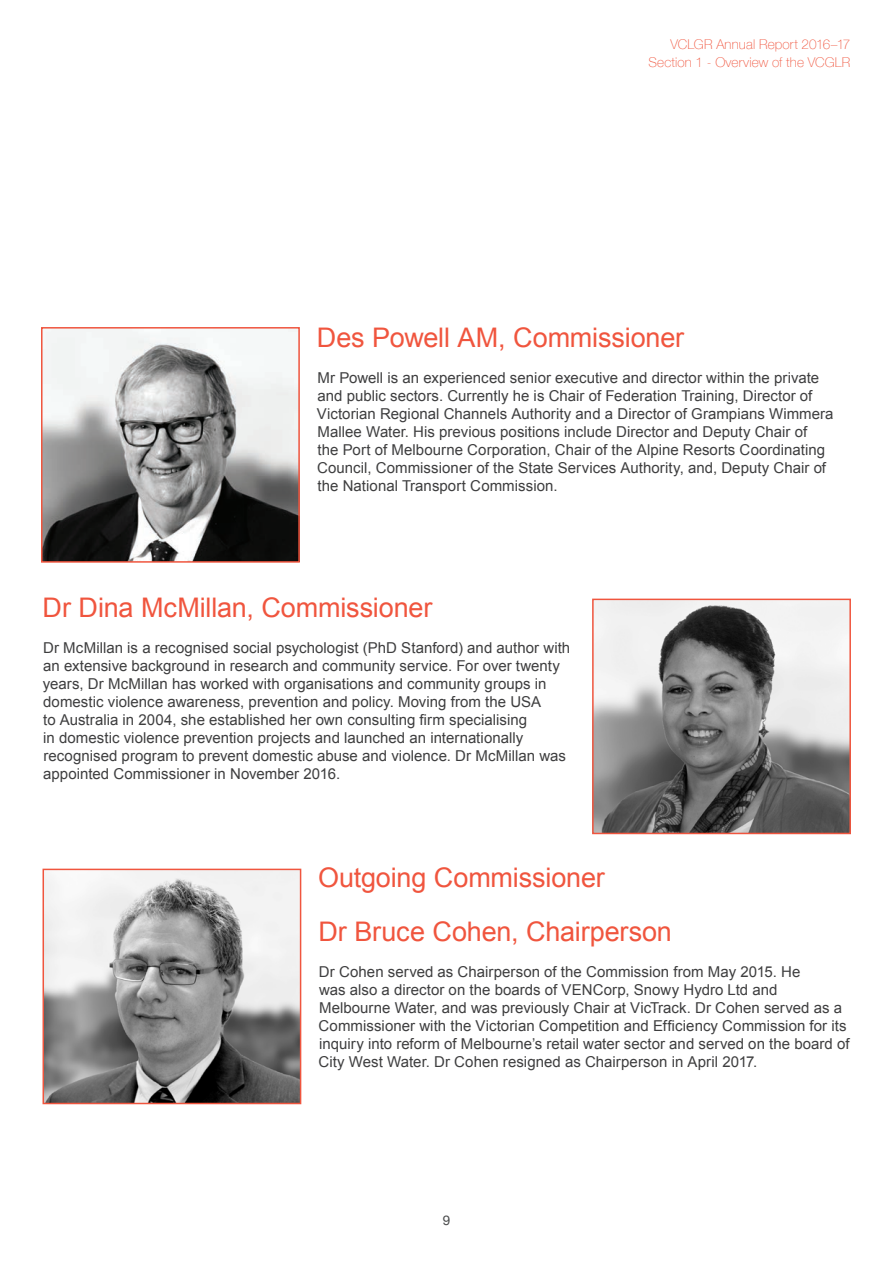
<style>
.page{position:relative;width:893px;height:1263px;background:#fff}
.page>*{position:absolute;margin:0;border:0;box-sizing:border-box;transform-origin:0 0}
.Sub_heading{font:27px "Arial";letter-spacing:-.005em;color:#f0553e}
.Body_copy{font:15px/18px "Arial";letter-spacing:.005em;color:#3e3e3f}
.t1{font:100 13.5px/18px "Helvetica Neue";letter-spacing:.01em;color:#f0553e;text-align:right}
.t2{font:13.5px "Helvetica Neue";color:#4b4c4d}
</style>
<div class="page">
<img style="left:44px;top:330px;width:253px;height:230px">
<img style="left:595px;top:602px;width:253px;height:229px">
<div style="left:41px;top:327px;width:259px;height:236px;border:2px solid #f0553e"></div>
<div style="left:592px;top:599px;width:259px;height:235px;border:2px solid #f0553e"></div>
<img style="left:46px;top:872px;width:252px;height:229px">
<div style="left:43px;top:869px;width:258px;height:235px;border:2px solid #f0553e"></div>
<p class="t1" style="left:649px;top:35px;width:203px">VCLGR Annual Report 2016–17<br>Section 1 - Overview of the VCGLR</p>
<h2 class="Sub_heading" style="left:317px;top:319px;width:369px">Des Powell AM, Commissioner</h2>
<p class="Body_copy" style="left:317px;top:368px;width:518px">Mr Powell is an experienced senior executive and director within the private and public sectors. Currently he is Chair of Federation Training, Director of Victorian Regional Channels Authority and a Director of Grampians Wimmera Mallee Water. His previous positions include Director and Deputy Chair of<br>the Port of Melbourne Corporation, Chair of the Alpine Resorts Coordinating Council, Commissioner of the State Services Authority, and, Deputy Chair of the National Transport Commission.</p>
<h2 class="Sub_heading" style="left:43px;top:589px;width:391px">Dr Dina McMillan, Commissioner</h2>
<p class="Body_copy" style="left:43px;top:638px;width:529px">Dr McMillan is a recognised social psychologist (PhD Stanford) and author with an extensive background in research and community service. For over twenty years, Dr McMillan has worked with organisations and community groups in domestic violence awareness, prevention and policy. Moving from the USA<br>to Australia in 2004, she established her own consulting firm specialising<br>in domestic violence prevention projects and launched an internationally recognised program to prevent domestic abuse and violence. Dr McMillan was appointed Commissioner in November 2016.</p>
<h2 class="Sub_heading" style="left:318px;top:859px;width:288px">Outgoing Commissioner</h2>
<h2 class="Sub_heading" style="left:318px;top:913px;width:355px">Dr Bruce Cohen, Chairperson</h2>
<p class="Body_copy" style="left:319px;top:962px;width:532px">Dr Cohen served as Chairperson of the Commission from May 2015. He<br>was also a director on the boards of VENCorp, Snowy Hydro Ltd and Melbourne Water, and was previously Chair at VicTrack. Dr Cohen served as a Commissioner with the Victorian Competition and Efficiency Commission for its inquiry into reform of Melbourne’s retail water sector and served on the board of City West Water. Dr Cohen resigned as Chairperson in April 2017.</p>
<p class="t2" style="left:443px;top:1210px;width:9px">9</p>
</div>
